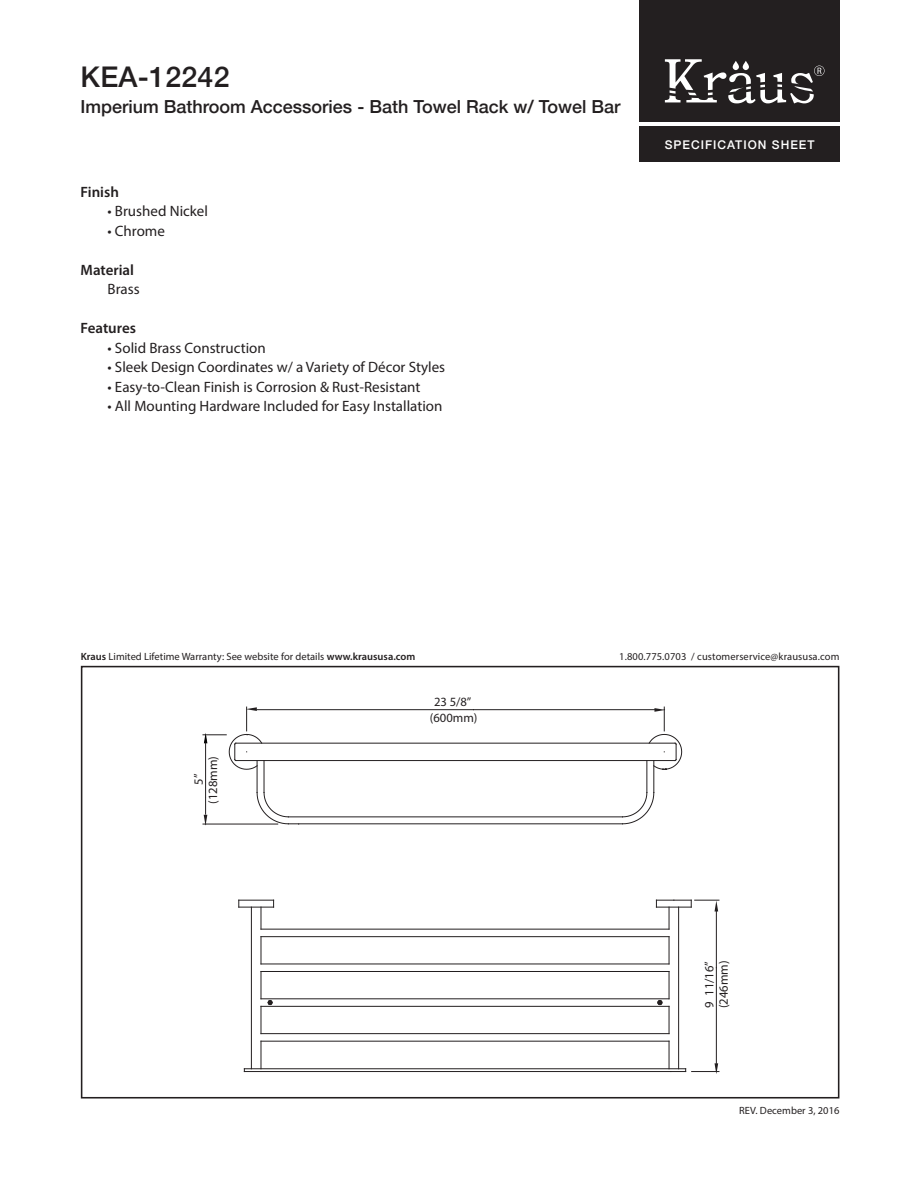
<style>
.page{position:relative;width:918px;height:1188px;background:#fff}
.page>*{position:absolute;margin:0;border:0;box-sizing:border-box;transform-origin:0 0}
.t1{font:500 28.5px "Helvetica Neue";letter-spacing:.01em;color:#231f20}
.Product_Description{font:500 18px "Helvetica Neue";color:#231f20}
.Body{font:15px "Myriad Pro";color:#231f20}
.t2{font:600 15px "Myriad Pro";color:#231f20}
.t3{font:12.6px "Myriad Pro";color:#231f20}
.t4{font:500 12px "Helvetica Neue";letter-spacing:.085em;color:#fff}
.t5{font:10.5px "Myriad Pro";color:#231f20}
.s1{font-weight:600}
</style>
<div class="page">
<div style="left:640px;top:126px;width:200px;height:35px;background:#231f20"></div>
<div style="left:640px;top:0;width:200px;height:122px;background:#231f20"></div>
<svg style="left:665px;top:59px;width:160px;height:44px"></svg>
<div style="left:81px;top:666px;width:758px;height:433px;border:2px solid #231f20"></div>
<hr style="left:203px;top:824px;width:75px;height:1px;background:#231f20">
<hr style="left:205px;top:744px;width:1px;height:53px;background:#231f20">
<hr style="left:257px;top:709px;width:216px;height:1px;background:#231f20">
<hr style="left:473px;top:709px;width:181px;height:1px;background:#231f20">
<hr style="left:257px;top:761px;width:1px;height:31px;background:#231f20">
<hr style="left:264px;top:761px;width:1px;height:31px;background:#231f20">
<hr style="left:288px;top:824px;width:335px;height:1px;background:#231f20">
<hr style="left:288px;top:817px;width:335px;height:1px;background:#231f20">
<hr style="left:236px;top:760px;width:439px;height:1px;background:#231f20">
<hr style="left:236px;top:743px;width:439px;height:1px;background:#231f20">
<hr style="left:647px;top:761px;width:1px;height:31px;background:#231f20">
<hr style="left:653px;top:761px;width:1px;height:31px;background:#231f20">
<hr style="left:251px;top:907px;width:1px;height:162px;background:#231f20">
<svg style="left:261px;top:908px;width:1px;height:21px"></svg>
<svg style="left:261px;top:937px;width:1px;height:27px"></svg>
<svg style="left:261px;top:1042px;width:1px;height:26px"></svg>
<hr style="left:244px;top:1071px;width:442px;height:1px;background:#231f20">
<hr style="left:244px;top:1068px;width:442px;height:1px;background:#231f20">
<hr style="left:261px;top:1041px;width:408px;height:1px;background:#231f20">
<hr style="left:261px;top:1033px;width:408px;height:1px;background:#231f20">
<hr style="left:261px;top:1006px;width:408px;height:1px;background:#231f20">
<hr style="left:261px;top:998px;width:408px;height:1px;background:#231f20">
<hr style="left:261px;top:971px;width:408px;height:1px;background:#231f20">
<hr style="left:261px;top:964px;width:408px;height:1px;background:#231f20">
<hr style="left:261px;top:936px;width:408px;height:1px;background:#231f20">
<hr style="left:261px;top:929px;width:408px;height:1px;background:#231f20">
<hr style="left:239px;top:907px;width:35px;height:1px;background:#231f20">
<hr style="left:656px;top:907px;width:35px;height:1px;background:#231f20">
<hr style="left:239px;top:900px;width:35px;height:1px;background:#231f20">
<hr style="left:656px;top:900px;width:35px;height:1px;background:#231f20">
<svg style="left:669px;top:907px;width:1px;height:22px"></svg>
<svg style="left:669px;top:937px;width:1px;height:27px"></svg>
<svg style="left:669px;top:971px;width:1px;height:28px"></svg>
<svg style="left:669px;top:1006px;width:1px;height:28px"></svg>
<hr style="left:678px;top:907px;width:1px;height:162px;background:#231f20">
<svg style="left:256px;top:792px;width:33px;height:33px"></svg>
<svg style="left:622px;top:792px;width:33px;height:33px"></svg>
<svg style="left:261px;top:972px;width:12px;height:62px"></svg>
<svg style="left:657px;top:1000px;width:6px;height:5px"></svg>
<hr style="left:716px;top:912px;width:1px;height:56px;background:#231f20">
<hr style="left:716px;top:968px;width:1px;height:95px;background:#231f20">
<svg style="left:669px;top:1041px;width:3px;height:29px"></svg>
<svg style="left:204px;top:798px;width:3px;height:28px"></svg>
<svg style="left:692px;top:1063px;width:27px;height:11px"></svg>
<svg style="left:203px;top:707px;width:60px;height:63px"></svg>
<svg style="left:648px;top:707px;width:34px;height:63px"></svg>
<svg style="left:691px;top:900px;width:28px;height:12px"></svg>
<p class="t1" style="left:81px;top:54px;width:151px">KEA-12242</p>
<p class="Product_Description" style="left:81px;top:92px;width:541px">Imperium Bathroom Accessories - Bath Towel Rack w/ Towel Bar</p>
<p class="t2" style="left:81px;top:182px;width:40px">Finish</p>
<p class="Body" style="left:108px;top:202px;width:102px">• Brushed Nickel</p>
<p class="Body" style="left:108px;top:221px;width:59px">• Chrome</p>
<p class="t2" style="left:81px;top:260px;width:55px">Material</p>
<p class="Body" style="left:108px;top:280px;width:34px">Brass</p>
<p class="t2" style="left:81px;top:319px;width:57px">Features</p>
<p class="Body" style="left:108px;top:338px;width:160px">• Solid Brass Construction</p>
<p class="Body" style="left:108px;top:358px;width:339px">• Sleek Design Coordinates w/ a Variety of Décor Styles</p>
<p class="Body" style="left:108px;top:377px;width:314px">• Easy-to-Clean Finish is Corrosion &amp; Rust-Resistant</p>
<p class="Body" style="left:108px;top:397px;width:336px">• All Mounting Hardware Included for Easy Installation</p>
<p class="t4" style="left:665px;top:135px;width:151px">SPECIFICATION SHEET</p>
<p class="t5" style="left:81px;top:650px;width:336px"><span class="s1">Kraus</span> Limited Lifetime Warranty: See website for details <span class="s1">www.kraususa.com</span></p>
<p class="t5" style="left:619px;top:650px;width:222px">1.800.775.0703 / customerservice@kraususa.com</p>
<p class="t3" style="left:434px;top:694px;width:39px">23 5/8”</p>
<p class="t3" style="left:205px;top:804px;width:49px;rotate:-90deg">(128mm)</p>
<p class="t3" style="left:191px;top:785px;width:12px;rotate:-90deg">5”</p>
<p class="t3" style="left:430px;top:710px;width:49px">(600mm)</p>
<p class="t3" style="left:716px;top:1008px;width:49px;rotate:-90deg">(246mm)</p>
<p class="t3" style="left:701px;top:1008px;width:48px;rotate:-90deg">9 11/16”</p>
<p class="t5" style="left:739px;top:1104px;width:102px">REV. December 3, 2016</p>
</div>
